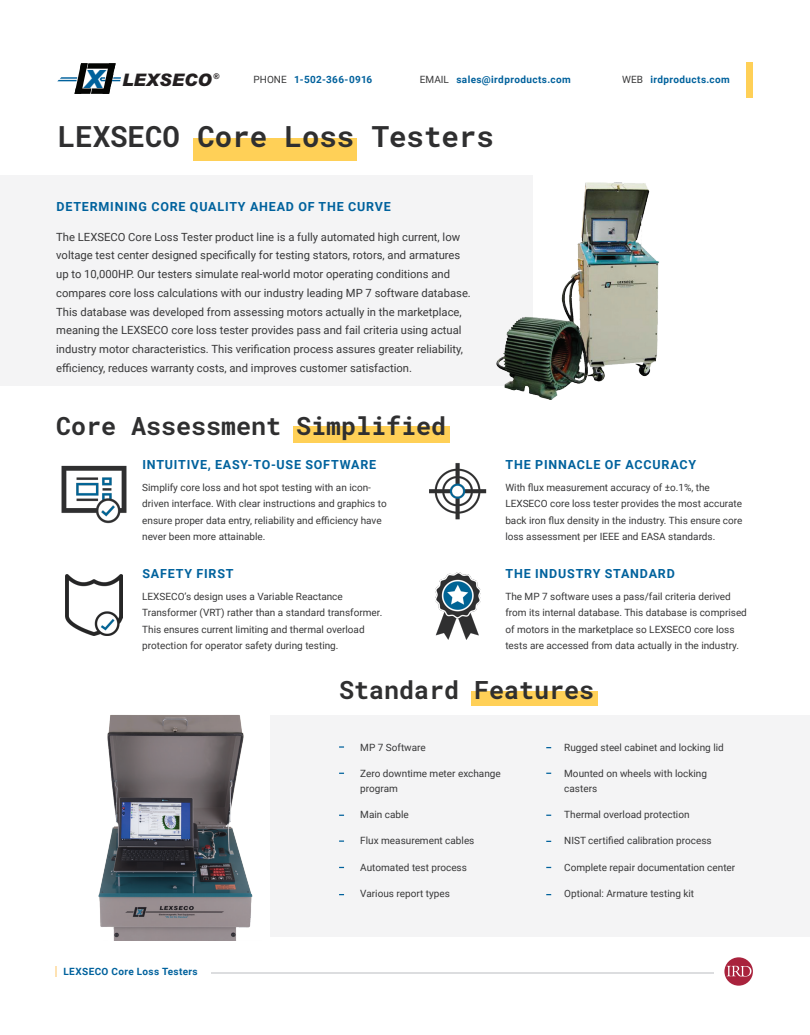
<style>
.page{position:relative;width:810px;height:1035px;background:#fff}
.page>*{position:absolute;margin:0;border:0;box-sizing:border-box;transform-origin:0 0}
.t1{font:700 29px "Roboto Mono";color:#2f2f30}
.t2{font:700 25px "Roboto Mono";color:#2f2f30}
.t3{font:italic 900 17.25px "Arial";color:#231f20}
.t4{font:700 12.5px "Roboto";letter-spacing:.065em;color:#00629d}
.Main{font:11.25px/18.8px "Roboto";color:#383839}
.Left_Bulleted_List{font:10px/16.2px "Roboto";color:#383839}
.Main-2{font:10px/15px "Roboto";color:#383839}
.t5{font:700 10px "Roboto";letter-spacing:.04em;color:#00619c}
.t6{font:700 10px "Roboto";letter-spacing:.04em;color:#00629d}
.s1{font-size:25.12px;color:#00619c}
.s2{font-weight:400;color:#383839}
</style>
<div class="page">
<div style="left:747px;top:62px;width:6px;height:36px;background:#ffd057"></div>
<svg style="left:724px;top:957px;width:29px;height:29px"></svg>
<svg style="left:727px;top:966px;width:24px;height:11px"></svg>
<svg style="left:57px;top:63px;width:64px;height:31px"></svg>
<img style="left:98px;top:715px;width:155px;height:225px">
<div style="left:472px;top:691px;width:126px;height:14px;background:#ffd057"></div>
<div style="left:193px;top:138px;width:164px;height:23px;background:#ffd057"></div>
<img style="left:61px;top:465px;width:66px;height:59px">
<img style="left:66px;top:575px;width:56px;height:61px">
<img style="left:429px;top:463px;width:58px;height:57px">
<img style="left:436px;top:572px;width:45px;height:67px">
<div style="left:0;top:175px;width:532px;height:211px;background:#f4f4f5"></div>
<img style="left:496px;top:183px;width:163px;height:217px">
<div style="left:271px;top:715px;width:539px;height:222px;background:#f4f4f5"></div>
<div style="left:294px;top:427px;width:156px;height:16px;background:#ffd057"></div>
<hr style="left:212px;top:972px;width:502px;height:1px;background:#dcdddf">
<h3 class="t3" style="left:84px;top:69px;width:137px"><span class="s1">X</span> LEXSECO <sup>®</sup></h3>
<p class="t5" style="left:254px;top:72px;width:120px"><span class="s2">PHONE</span> 1-502-366-0916</p>
<p class="t5" style="left:420px;top:72px;width:152px"><span class="s2">EMAIL</span> sales@irdproducts.com</p>
<p class="t6" style="left:622px;top:72px;width:109px"><span class="s2">WEB</span> irdproducts.com</p>
<p class="t1" style="left:58px;top:116px;width:437px">LEXSECO Core Loss Testers</p>
<p class="t4" style="left:56px;top:197px;width:336px">DETERMINING CORE QUALITY AHEAD OF THE CURVE</p>
<p class="Main" style="left:56px;top:227px;width:416px">The LEXSECO Core Loss Tester product line is a fully automated high current, low voltage test center designed specifically for testing stators, rotors, and armatures up to 10,000HP. Our testers simulate real-world motor operating conditions and compares core loss calculations with our industry leading MP 7 software database.<br>This database was developed from assessing motors actually in the marketplace, meaning the LEXSECO core loss tester provides pass and fail criteria using actual industry motor characteristics. This verification process assures greater reliability, efficiency, reduces warranty costs, and improves customer satisfaction.</p>
<p class="t2" style="left:56px;top:408px;width:392px">Core Assessment Simplified</p>
<p class="t4" style="left:142px;top:456px;width:235px">INTUITIVE, EASY-TO-USE SOFTWARE</p>
<p class="t4" style="left:506px;top:456px;width:192px">THE PINNACLE OF ACCURACY</p>
<p class="Left_Bulleted_List" style="left:142px;top:479px;width:246px">Simplify core loss and hot spot testing with an icon&shy;driven interface. With clear instructions and graphics to ensure proper data entry, reliability and efficiency have never been more attainable.</p>
<p class="Left_Bulleted_List" style="left:505px;top:479px;width:239px">With flux measurement accuracy of ±o.1%, the LEXSECO core loss tester provides the most accurate back iron flux density in the industry. This ensure core loss assessment per IEEE and EASA standards.</p>
<p class="t4" style="left:142px;top:565px;width:93px">SAFETY FIRST</p>
<p class="t4" style="left:506px;top:565px;width:171px">THE INDUSTRY STANDARD</p>
<p class="Left_Bulleted_List" style="left:142px;top:588px;width:242px">LEXSECO’s design uses a Variable Reactance Transformer (VRT) rather than a standard transformer.<br>This ensures current limiting and thermal overload protection for operator safety during testing.</p>
<p class="Left_Bulleted_List" style="left:505px;top:588px;width:243px">The MP 7 software uses a pass/fail criteria derived from its internal database. This database is comprised of motors in the marketplace so LEXSECO core loss tests are accessed from data actually in the industry.</p>
<p class="t2" style="left:339px;top:672px;width:257px">Standard Features</p>
<p class="t6" style="left:64px;top:964px;width:136px">LEXSECO Core Loss Testers</p>
<p class="Main-2" style="left:360px;top:739px;width:67px">MP 7 Software</p>
<p class="Main-2" style="left:360px;top:765px;width:142px">Zero downtime meter exchange program</p>
<p class="Main-2" style="left:360px;top:807px;width:50px">Main cable</p>
<p class="Main-2" style="left:360px;top:833px;width:116px">Flux measurement cables</p>
<p class="Main-2" style="left:360px;top:859px;width:108px">Automated test process</p>
<p class="Main-2" style="left:360px;top:885px;width:91px">Various report types</p>
<p class="Main-2" style="left:564px;top:739px;width:161px">Rugged steel cabinet and locking lid</p>
<p class="Main-2" style="left:564px;top:765px;width:144px">Mounted on wheels with locking casters</p>
<p class="Main-2" style="left:564px;top:807px;width:127px">Thermal overload protection</p>
<p class="Main-2" style="left:564px;top:833px;width:149px">NIST certified calibration process</p>
<p class="Main-2" style="left:564px;top:859px;width:173px">Complete repair documentation center</p>
<p class="Main-2" style="left:564px;top:885px;width:131px">Optional: Armature testing kit</p>
</div>
